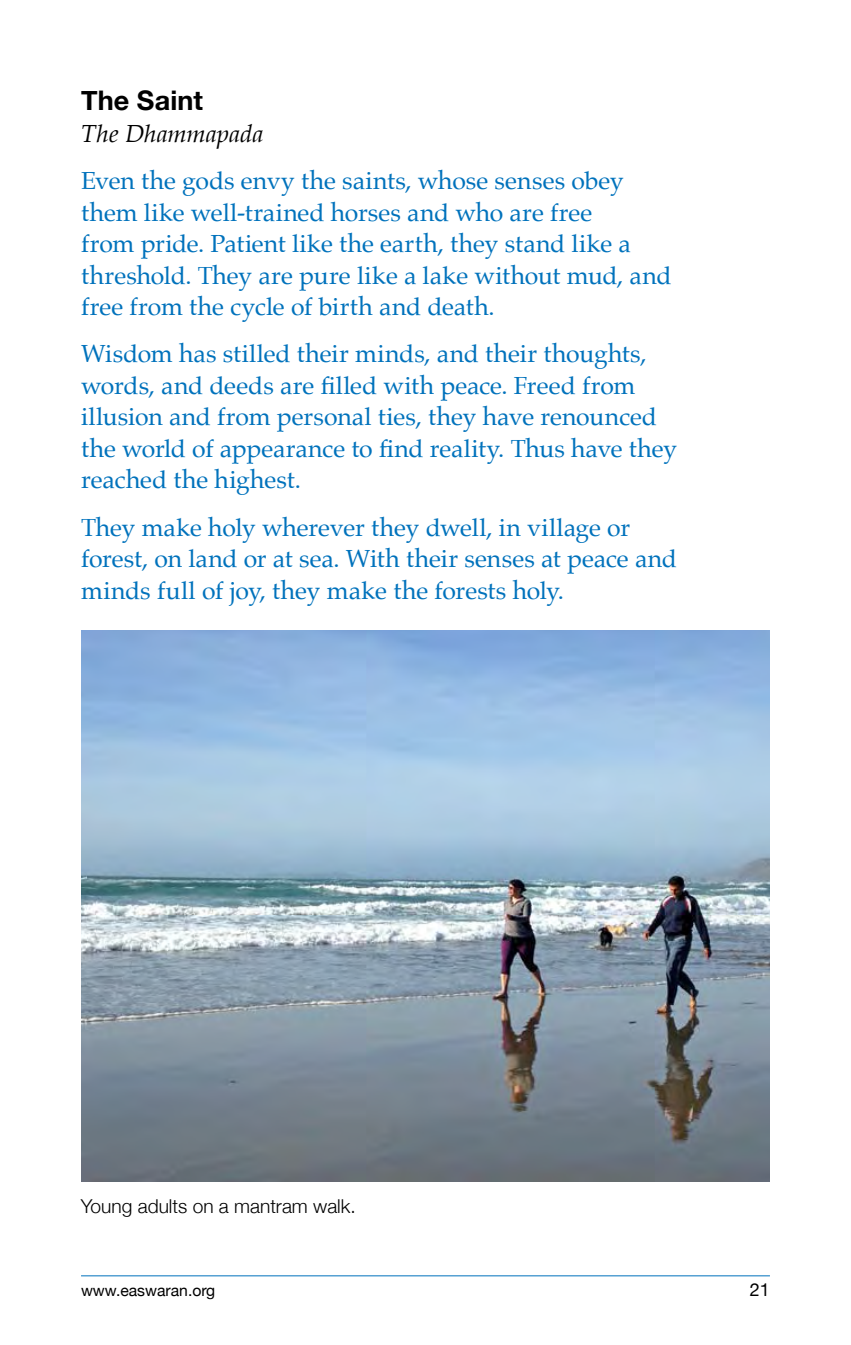
<style>
.page{position:relative;width:851px;height:1345px;background:#fff}
.page>*{position:absolute;margin:0;border:0;box-sizing:border-box;transform-origin:0 0}
.t1{font:700 27px "Helvetica Neue";letter-spacing:.005em;color:#000}
.t2{font:24.75px/31.5px "Palatino";color:#0072bc}
.t3{font:italic 24.75px "Palatino";letter-spacing:.005em;color:#000}
.t4{font:300 19.12px "Helvetica Neue";color:#000}
.t5{font:18px "Helvetica Neue";color:#000}
.t6{font:15.75px "Helvetica Neue";color:#000}
</style>
<div class="page">
<hr style="left:81px;top:1275px;width:689px;height:1px;background:#0072bc">
<img style="left:81px;top:630px;width:689px;height:551px">
<p class="t1" style="left:81px;top:84px;width:124px">The Saint</p>
<p class="t3" style="left:81px;top:121px;width:184px">The Dhammapada</p>
<p class="t2" style="left:81px;top:166px;width:592px">Even the gods envy the saints, whose senses obey them like well-trained horses and who are free<br>from pride. Patient like the earth, they stand like a threshold. They are pure like a lake without mud, and free from the cycle of birth and death.</p>
<p class="t2" style="left:81px;top:340px;width:597px">Wisdom has stilled their minds, and their thoughts, words, and deeds are filled with peace. Freed from illusion and from personal ties, they have renounced the world of appearance to find reality. Thus have they reached the highest.</p>
<p class="t2" style="left:81px;top:513px;width:597px">They make holy wherever they dwell, in village or forest, on land or at sea. With their senses at peace and minds full of joy, they make the forests holy.</p>
<p class="t4" style="left:81px;top:1194px;width:276px">Young adults on a mantram walk.</p>
<p class="t6" style="left:81px;top:1281px;width:136px">www.easwaran.org</p>
<p class="t5" style="left:749px;top:1279px;width:22px">21</p>
</div>
